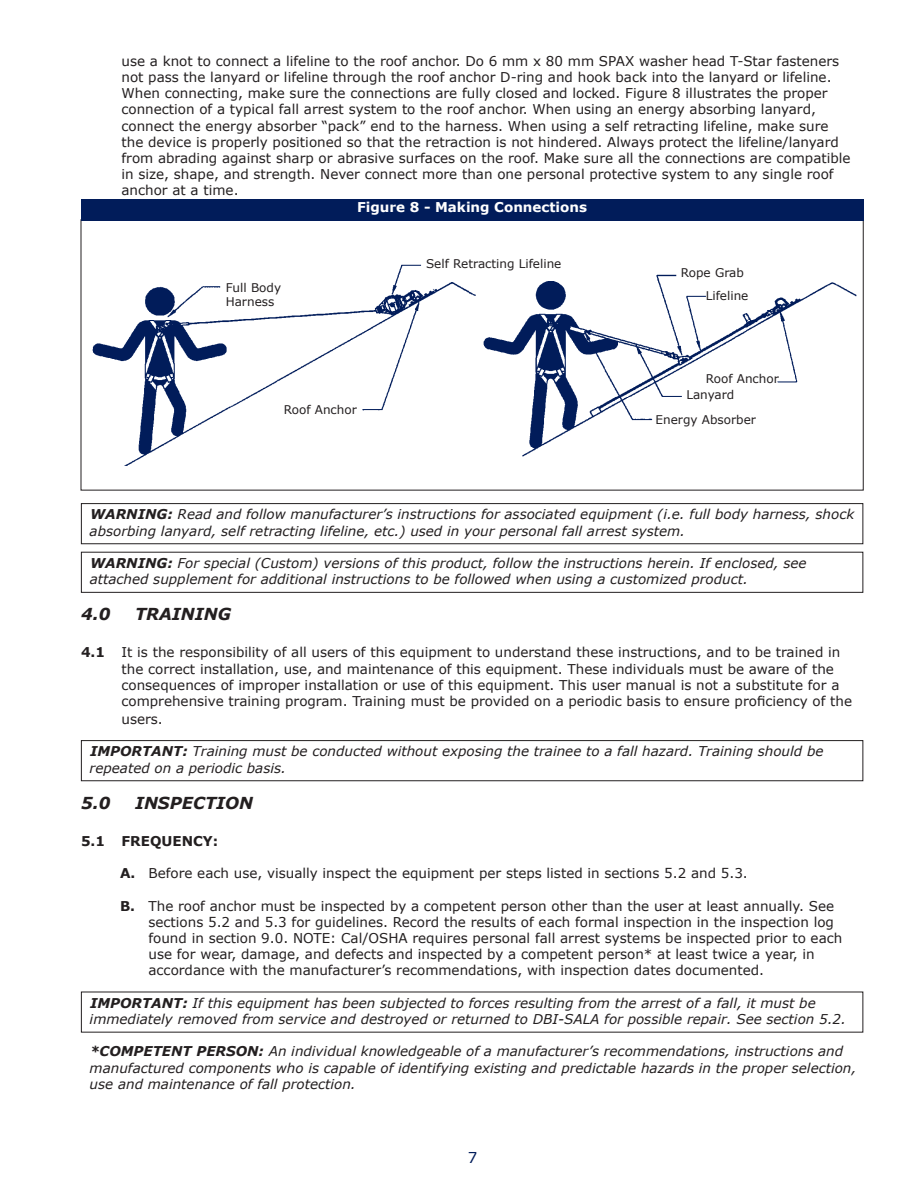
<style>
.page{position:relative;width:918px;height:1188px;background:#fff}
.page>*{position:absolute;margin:0;border:0;box-sizing:border-box;transform-origin:0 0}
.t1{font:italic 700 16.5px "Verdana";color:#231f20}
.t2{font:15px "Verdana";color:#011c5a}
.t3{font:13.5px/16.2px "Verdana";color:#231f20}
.t4{font:italic 13.5px/16.2px "Verdana";color:#231f20}
.t5{font:700 13.5px "Verdana";color:#fff}
.t6{font:700 13.5px "Verdana";color:#231f20}
.t7{font:12px/14.4px "Verdana";color:#231f20}
.s1{font-weight:700}
</style>
<div class="page">
<div style="left:81px;top:503px;width:782px;height:41px;border:1px solid #231f20"></div>
<div style="left:81px;top:552px;width:782px;height:41px;border:1px solid #231f20"></div>
<div style="left:81px;top:740px;width:782px;height:41px;border:1px solid #231f20"></div>
<img style="left:92px;top:264px;width:765px;height:202px">
<div style="left:81px;top:199px;width:782px;height:21px;background:#011c5a"></div>
<p class="t3" style="left:122px;top:52px;width:731px">use a knot to connect a lifeline to the roof anchor. Do 6 mm x 80 mm SPAX washer head T-Star fasteners not pass the lanyard or lifeline through the roof anchor D-ring and hook back into the lanyard or lifeline.<br>When connecting, make sure the connections are fully closed and locked. Figure 8 illustrates the proper connection of a typical fall arrest system to the roof anchor. When using an energy absorbing lanyard, connect the energy absorber “pack” end to the harness. When using a self retracting lifeline, make sure the device is properly positioned so that the retraction is not hindered. Always protect the lifeline/lanyard from abrading against sharp or abrasive surfaces on the roof. Make sure all the connections are compatible in size, shape, and strength. Never connect more than one personal protective system to any single roof anchor at a time.</p>
<p class="t5" style="left:357px;top:199px;width:232px">Figure 8 - Making Connections</p>
<p class="t7" style="left:226px;top:280px;width:57px">Full Body<br>Harness</p>
<p class="t7" style="left:284px;top:402px;width:75px">Roof Anchor</p>
<p class="t7" style="left:426px;top:256px;width:137px">Self Retracting Lifeline</p>
<p class="t7" style="left:706px;top:261px;width:44px;line-height:22.5px;text-indent:-25px">Rope Grab<br>Lifeline</p>
<p class="t7" style="left:706px;top:371px;width:75px">Roof Anchor</p>
<p class="t7" style="left:686px;top:387px;width:50px">Lanyard</p>
<p class="t7" style="left:656px;top:412px;width:102px">Energy Absorber</p>
<p class="t4" style="left:90px;top:506px;width:766px"><span class="s1">WARNING:</span> Read and follow manufacturer’s instructions for associated equipment (i.e. full body harness, shock absorbing lanyard, self retracting lifeline, etc.) used in your personal fall arrest system.</p>
<p class="t4" style="left:90px;top:555px;width:718px"><span class="s1">WARNING:</span> For special (Custom) versions of this product, follow the instructions herein. If enclosed, see attached supplement for additional instructions to be followed when using a customized product.</p>
<p class="t1" style="left:81px;top:604px;width:31px">4.0</p>
<p class="t1" style="left:135px;top:604px;width:98px">TRAINING</p>
<p class="t3" style="left:122px;top:644px;width:732px;text-indent:-40px"><span class="s1">4.1</span> It is the responsibility of all users of this equipment to understand these instructions, and to be trained in the correct installation, use, and maintenance of this equipment. These individuals must be aware of the consequences of improper installation or use of this equipment. This user manual is not a substitute for a comprehensive training program. Training must be provided on a periodic basis to ensure proficiency of the</p>
<p class="t3" style="left:122px;top:711px;width:43px">users.</p>
<p class="t4" style="left:90px;top:743px;width:735px"><span class="s1">IMPORTANT:</span> Training must be conducted without exposing the trainee to a fall hazard. Training should be repeated on a periodic basis.</p>
<p class="t1" style="left:81px;top:792px;width:31px">5.0</p>
<p class="t1" style="left:135px;top:792px;width:120px">INSPECTION</p>
<p class="t6" style="left:81px;top:832px;width:139px">5.1 FREQUENCY:</p>
<p class="t3" style="left:120px;top:865px;width:629px"><span class="s1">A.</span> Before each use, visually inspect the equipment per steps listed in sections 5.2 and 5.3.</p>
<p class="t3" style="left:148px;top:897px;width:695px;text-indent:-28px"><span class="s1">B.</span> The roof anchor must be inspected by a competent person other than the user at least annually. See sections 5.2 and 5.3 for guidelines. Record the results of each formal inspection in the inspection log found in section 9.0. NOTE: Cal/OSHA requires personal fall arrest systems be inspected prior to each use for wear, damage, and defects and inspected by a competent person* at least twice a year, in accordance with the manufacturer’s recommendations, with inspection dates documented.</p>
<p class="t4" style="left:90px;top:994px;width:758px"><span class="s1">IMPORTANT:</span> If this equipment has been subjected to forces resulting from the arrest of a fall, it must be immediately removed from service and destroyed or returned to DBI‑SALA for possible repair. See section 5.2.</p>
<p class="t4" style="left:90px;top:1043px;width:768px"><span class="s1">*COMPETENT PERSON:</span> An individual knowledgeable of a manufacturer’s recommendations, instructions and manufactured components who is capable of identifying existing and predictable hazards in the proper selection, use and maintenance of fall protection.</p>
<p class="t2" style="left:468px;top:1148px;width:11px">7</p>
</div>
